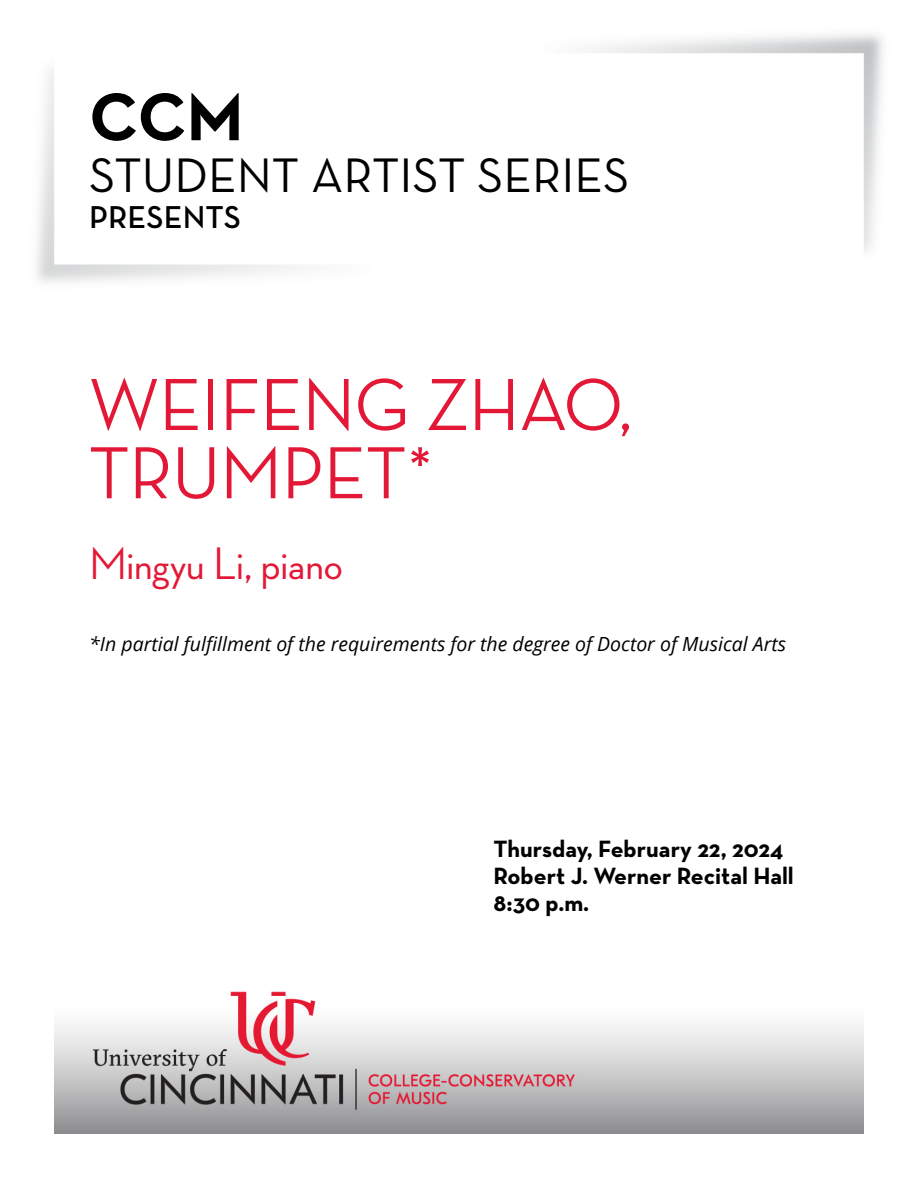
<style>
.page{position:relative;width:918px;height:1188px;background:#fff}
.page>*{position:absolute;margin:0;border:0;box-sizing:border-box;transform-origin:0 0}
.Concert_Title__H1{font:500 75px/68.2px "Neutra Disp";color:#e31837}
.Page_Intro__H1{font:700 68.7px "Neutra Text";color:#000}
.Page_Intro__H1-2{font:49.35px "Neutra Text";color:#000}
.Musician_Conductor__H2{font:500 46.5px "Neutra Disp";color:#e31837}
.Page_Intro__H1-3{font:600 32.25px "Neutra Text";color:#000}
.Date_Venue_Time__H3{font:700 24px "Neutra Text";color:#000}
.In_partial_fulfillment_of__H2{font:italic 19.5px "Open Sans";color:#000}
</style>
<div class="page">
<img style="left:54px;top:991px;width:810px;height:143px">
<img style="left:589px;top:34px;width:294px;height:218px">
<h1 class="Page_Intro__H1" style="left:89px;top:74px;width:156px">CCM</h1>
<h1 class="Page_Intro__H1-2" style="left:89px;top:145px;width:542px">STUDENT ARTIST SERIES</h1>
<h1 class="Page_Intro__H1-3" style="left:89px;top:197px;width:153px">PRESENTS</h1>
<h1 class="Concert_Title__H1" style="left:89px;top:371px;width:544px">WEIFENG ZHAO,<br>TRUMPET*</h1>
<h2 class="Musician_Conductor__H2" style="left:89px;top:537px;width:255px">Mingyu Li, piano</h2>
<h2 class="In_partial_fulfillment_of__H2" style="left:89px;top:630px;width:698px">*In partial fulfillment of the requirements for the degree of Doctor of Musical Arts</h2>
<h3 class="Date_Venue_Time__H3" style="left:494px;top:834px;width:291px">Thursday, February 22, 2024</h3>
<h3 class="Date_Venue_Time__H3" style="left:494px;top:861px;width:302px">Robert J. Werner Recital Hall</h3>
<h3 class="Date_Venue_Time__H3" style="left:494px;top:888px;width:97px">8:30 p.m.</h3>
</div>
